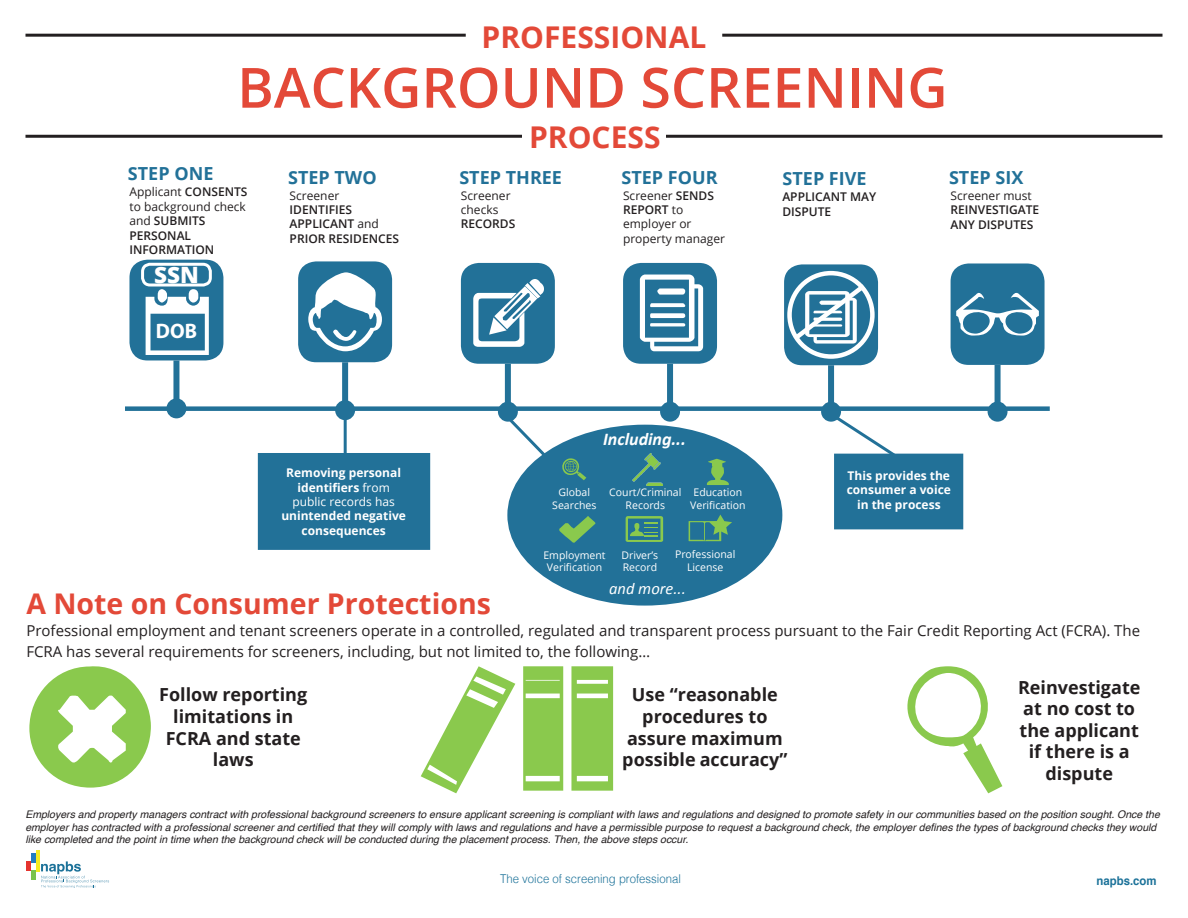
<style>
.page{position:relative;width:1188px;height:918px;background:#fff}
.page>*{position:absolute;margin:0;border:0;box-sizing:border-box;transform-origin:0 0}
.t1{font:600 55.5px "Open Sans";color:#e34938}
.t2{font:700 30px "Open Sans";color:#e34938}
.t3{font:700 28.5px "Open Sans";color:#e34938}
.t4{font:800 22.5px "Open Sans";color:#fff}
.t5{font:700 21px "Myriad Pro";color:#fff}
.Paragraph_Style_1{font:700 18px/21.6px "Open Sans";color:#231f20;text-align:center}
.t6{font:700 18px "Open Sans";color:#227198}
.t7{font:italic 700 18px "Calibri";color:#fff}
.t8{font:italic 16.5px "Calibri";color:#fff}
.t9{font:15px/21.6px "Open Sans";color:#231f20}
.t10{font:300 12.15px "Helvetica";color:#1c7299;scale:.94 1}
.t11{font:700 12.15px "Helvetica";color:#1c7299;scale:.94 1}
.t12{font:600 12px/14.4px "Open Sans";color:#231f20}
.Paragraph_Style_1-2{font:700 12px/14.4px "Open Sans";color:#fff;text-align:center}
.t13{font:12px/14.4px "Open Sans";color:#231f20}
.Paragraph_Style_1-3{font:italic 10.5px/12.6px "Helvetica";color:#231f20}
.t14{font:10.5px/12.6px "Open Sans";color:#fff}
.s1{font-weight:600}
.s2{font-weight:400}
</style>
<div class="page">
<div style="left:258px;top:453px;width:172px;height:97px;background:#227198"></div>
<div style="left:509px;top:426px;width:272px;height:178px;background:#227198;border-radius:50%"></div>
<hr style="left:26px;top:34px;width:440px;height:3px;background:#231f20">
<hr style="left:722px;top:34px;width:440px;height:3px;background:#231f20">
<hr style="left:26px;top:135px;width:496px;height:3px;background:#231f20">
<hr style="left:666px;top:135px;width:496px;height:3px;background:#231f20">
<div style="left:129px;top:260px;width:94px;height:100px;background:#227198;border-radius:18px"></div>
<div style="left:141px;top:263px;width:71px;height:24px;border:3px solid #fff;border-radius:8px"></div>
<div style="left:125px;top:406px;width:925px;height:5px;background:#227198"></div>
<svg style="left:146px;top:289px;width:63px;height:66px"></svg>
<div style="left:173px;top:360px;width:6px;height:47px;background:#227198"></div>
<div style="left:166px;top:398px;width:20px;height:20px;background:#227198;border-radius:50%"></div>
<div style="left:461px;top:263px;width:94px;height:101px;background:#227198;border-radius:18px"></div>
<div style="left:505px;top:364px;width:6px;height:46px;background:#227198"></div>
<div style="left:498px;top:402px;width:20px;height:20px;background:#227198;border-radius:50%"></div>
<div style="left:298px;top:261px;width:94px;height:101px;background:#227198;border-radius:18px"></div>
<div style="left:342px;top:362px;width:6px;height:47px;background:#227198"></div>
<div style="left:335px;top:400px;width:20px;height:20px;background:#227198;border-radius:50%"></div>
<div style="left:623px;top:263px;width:94px;height:101px;background:#227198;border-radius:18px"></div>
<div style="left:667px;top:364px;width:6px;height:46px;background:#227198"></div>
<div style="left:660px;top:402px;width:20px;height:20px;background:#227198;border-radius:50%"></div>
<div style="left:784px;top:264px;width:94px;height:101px;background:#227198;border-radius:18px"></div>
<div style="left:828px;top:365px;width:6px;height:47px;background:#227198"></div>
<div style="left:821px;top:402px;width:20px;height:20px;background:#227198;border-radius:50%"></div>
<div style="left:951px;top:263px;width:94px;height:102px;background:#227198;border-radius:18px"></div>
<div style="left:995px;top:365px;width:6px;height:47px;background:#227198"></div>
<div style="left:988px;top:402px;width:20px;height:20px;background:#227198;border-radius:50%"></div>
<svg style="left:308px;top:272px;width:74px;height:79px"></svg>
<svg style="left:562px;top:458px;width:24px;height:22px"></svg>
<svg style="left:707px;top:459px;width:22px;height:26px"></svg>
<svg style="left:626px;top:516px;width:37px;height:26px"></svg>
<svg style="left:559px;top:516px;width:37px;height:27px"></svg>
<svg style="left:689px;top:515px;width:43px;height:26px"></svg>
<img style="left:633px;top:454px;width:30px;height:31px">
<svg style="left:496px;top:405px;width:55px;height:57px"></svg>
<hr style="left:344px;top:418px;width:3px;height:42px;background:#227198">
<svg style="left:29px;top:666px;width:122px;height:122px"></svg>
<svg style="left:907px;top:666px;width:95px;height:127px"></svg>
<svg style="left:421px;top:666px;width:94px;height:127px"></svg>
<svg style="left:523px;top:666px;width:40px;height:125px;background:#93cd5b"></svg>
<svg style="left:571px;top:666px;width:42px;height:125px;background:#95ce5e"></svg>
<svg style="left:473px;top:279px;width:71px;height:68px"></svg>
<svg style="left:640px;top:275px;width:63px;height:76px"></svg>
<div style="left:787px;top:271px;width:88px;height:88px;border:4px solid #fff;border-radius:50%"></div>
<svg style="left:790px;top:280px;width:80px;height:64px"></svg>
<svg style="left:956px;top:292px;width:83px;height:44px"></svg>
<svg style="left:41px;top:861px;width:68px;height:27px"></svg>
<hr style="left:36px;top:850px;width:3px;height:21px;background:#f5eb21">
<svg style="left:31px;top:853px;width:4px;height:9px"></svg>
<div style="left:26px;top:861px;width:5px;height:9px;background:#e5342f"></div>
<hr style="left:31px;top:870px;width:4px;height:10px;background:#7ac24b">
<div style="left:834px;top:454px;width:129px;height:75px;background:#227198"></div>
<svg style="left:827px;top:410px;width:75px;height:52px"></svg>
<p class="t2" style="left:482px;top:16px;width:226px">PROFESSIONAL</p>
<p class="t1" style="left:237px;top:49px;width:712px">BACKGROUND SCREENING</p>
<p class="t2" style="left:529px;top:116px;width:133px">PROCESS</p>
<p class="t6" style="left:128px;top:161px;width:87px">STEP ONE</p>
<p class="t13" style="left:129px;top:185px;width:120px">Applicant <span class="s1">CONSENTS </span>to background check and <span class="s1">SUBMITS</span></p>
<p class="t12" style="left:129px;top:228px;width:63px">PERSONAL</p>
<p class="t12" style="left:129px;top:242px;width:86px">INFORMATION</p>
<p class="t4" style="left:154px;top:257px;width:46px">SSN</p>
<h3 class="t5" style="left:156px;top:317px;width:43px">DOB</h3>
<p class="t6" style="left:288px;top:164px;width:90px">STEP TWO</p>
<p class="t13" style="left:290px;top:188px;width:51px">Screener</p>
<p class="t12" style="left:290px;top:202px;width:64px">IDENTIFIES</p>
<p class="t12" style="left:290px;top:217px;width:111px">APPLICANT <span class="s2">and<br></span>PRIOR RESIDENCES</p>
<p class="Paragraph_Style_1-2" style="left:281px;top:465px;width:126px">Removing personal identifiers <span class="s2">from public records has </span>unintended negative consequences</p>
<p class="t6" style="left:459px;top:164px;width:104px">STEP THREE</p>
<p class="t13" style="left:461px;top:188px;width:51px">Screener</p>
<p class="t13" style="left:461px;top:202px;width:39px">checks</p>
<p class="t12" style="left:461px;top:217px;width:56px">RECORDS</p>
<p class="t6" style="left:622px;top:164px;width:98px">STEP FOUR</p>
<p class="t12" style="left:623px;top:188px;width:92px"><span class="s2">Screener</span> SENDS<br>REPORT <span class="s2">to</span></p>
<p class="t13" style="left:623px;top:217px;width:70px">employer or</p>
<p class="t13" style="left:623px;top:231px;width:103px">property manager</p>
<p class="t7" style="left:603px;top:428px;width:84px">Including...</p>
<p class="t14" style="left:559px;top:486px;width:33px">Global</p>
<p class="t14" style="left:552px;top:499px;width:46px">Searches</p>
<p class="t14" style="left:609px;top:486px;width:74px">Court/Criminal</p>
<p class="t14" style="left:626px;top:499px;width:41px">Records</p>
<p class="t14" style="left:694px;top:486px;width:50px">Education</p>
<p class="t14" style="left:690px;top:499px;width:57px">Verification</p>
<p class="t14" style="left:543px;top:548px;width:64px">Employment</p>
<p class="t14" style="left:547px;top:561px;width:57px">Verification</p>
<p class="t14" style="left:621px;top:548px;width:38px">Driver’s<br>Record</p>
<p class="t14" style="left:675px;top:548px;width:62px">Professional</p>
<p class="t14" style="left:687px;top:560px;width:38px">License</p>
<p class="t3" style="left:26px;top:584px;width:466px">A Note on Consumer Protections</p>
<p class="t8" style="left:609px;top:577px;width:78px">and more...</p>
<p class="t6" style="left:783px;top:166px;width:86px">STEP FIVE</p>
<p class="t12" style="left:782px;top:189px;width:95px">APPLICANT MAY<br>DISPUTE</p>
<p class="t6" style="left:949px;top:164px;width:76px">STEP SIX</p>
<p class="t12" style="left:951px;top:188px;width:90px"><span class="s2">Screener must<br></span>REINVESTIGATE<br>ANY DISPUTES</p>
<p class="Paragraph_Style_1-2" style="left:847px;top:468px;width:106px">This provides the consumer a voice in the process</p>
<p class="t9" style="left:26px;top:619px;width:1115px">Professional employment and tenant screeners operate in a controlled, regulated and transparent process pursuant to the Fair Credit Reporting Act (FCRA). The<br>FCRA has several requirements for screeners, including, but not limited to, the following…</p>
<p class="Paragraph_Style_1" style="left:159px;top:684px;width:150px">Follow reporting limitations in<br>FCRA and state laws</p>
<p class="Paragraph_Style_1" style="left:1018px;top:676px;width:124px">Reinvestigate at no cost to the applicant if there is a dispute</p>
<p class="Paragraph_Style_1" style="left:622px;top:684px;width:167px">Use “reasonable procedures to assure maximum possible accuracy”</p>
<p class="Paragraph_Style_1-3" style="left:25px;top:808px;width:1136px">Employers and property managers contract with professional background screeners to ensure applicant screening is compliant with laws and regulations and designed to promote safety in our communities based on the position sought. Once the employer has contracted with a professional screener and certified that they will comply with laws and regulations and have a permissible purpose to request a background check, the employer defines the types of background checks they would like completed and the point in time when the background check will be conducted during the placement process. Then, the above steps occur.</p>
<p class="t10" style="left:500px;top:869px;width:194px">The voice of screening professional</p>
<p class="t11" style="left:1097px;top:871px;width:65px">napbs.com</p>
</div>
